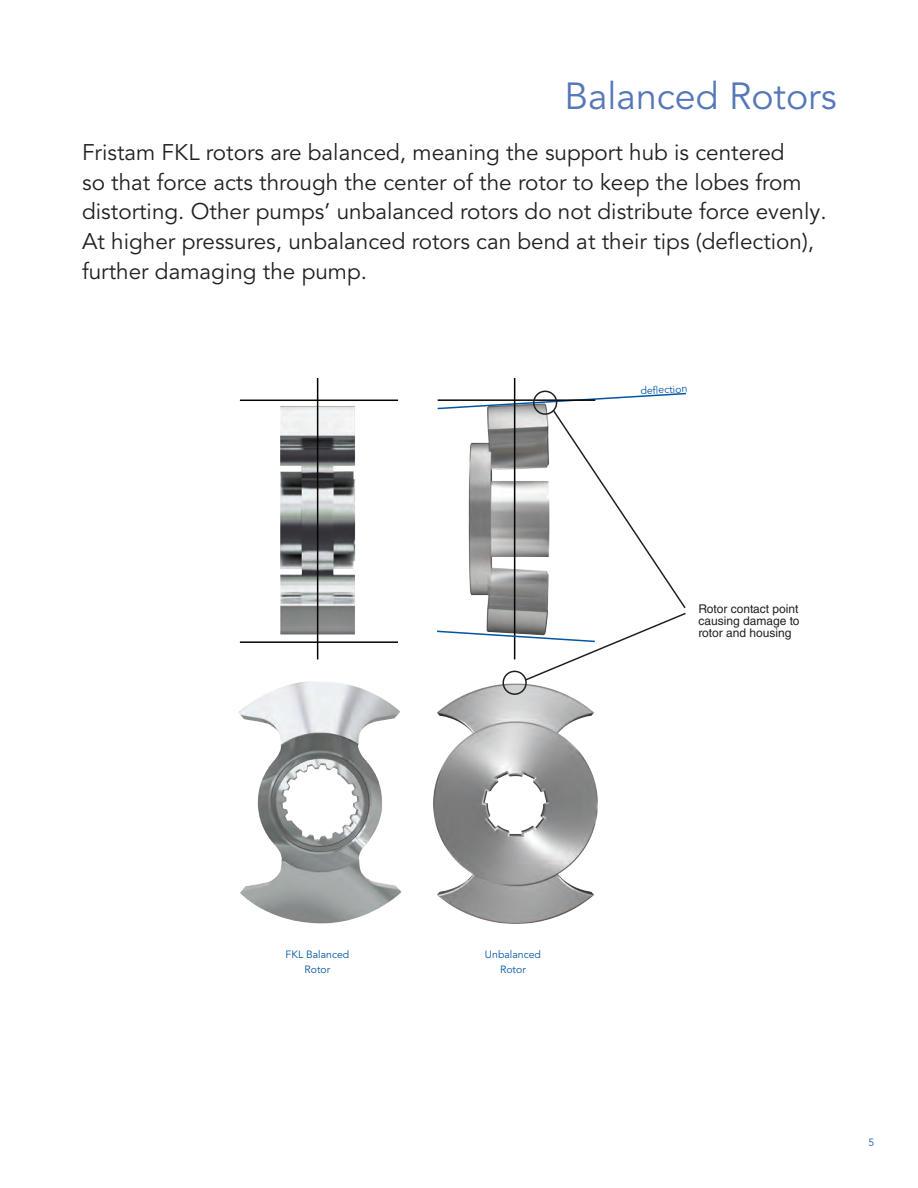
<style>
.page{position:relative;width:918px;height:1188px;background:#fff}
.page>*{position:absolute;margin:0;border:0;box-sizing:border-box;transform-origin:0 0}
.t1{font:37.5px "Avenir LT Pro";color:#5677b9}
.t2{font:22.5px/30px "Avenir LT Pro";color:#231f20}
.t3{font:12px/12px "Helvetica LT Std";color:#231f20;text-align:justify}
.t4{font:10.5px/15px "Avenir LT Pro";color:#0155a5;text-align:center}
.t5{font:10.5px "Avenir LT Pro";color:#235fab}
</style>
<div class="page">
<img style="left:255px;top:397px;width:124px;height:259px">
<img style="left:238px;top:681px;width:164px;height:243px">
<img style="left:433px;top:682px;width:165px;height:242px">
<hr style="left:317px;top:378px;width:1px;height:281px;background:#040503">
<hr style="left:240px;top:400px;width:158px;height:1px;background:#040503">
<hr style="left:240px;top:641px;width:158px;height:2px;background:#040503">
<hr style="left:514px;top:378px;width:1px;height:281px;background:#040503">
<div style="left:503px;top:671px;width:24px;height:24px;border:2px solid #231f20;border-radius:50%"></div>
<div style="left:533px;top:391px;width:24px;height:24px;border:2px solid #231f20;border-radius:50%"></div>
<svg style="left:437px;top:392px;width:249px;height:290px"></svg>
<h1 class="t1" style="left:565px;top:74px;width:274px">Balanced Rotors</h1>
<p class="t2" style="left:82px;top:137px;width:746px">Fristam FKL rotors are balanced, meaning the support hub is centered<br>so that force acts through the center of the rotor to keep the lobes from distorting. Other pumps’ unbalanced rotors do not distribute force evenly.<br>At higher pressures, unbalanced rotors can bend at their tips (deflection), further damaging the pump.</p>
<p class="t4" style="left:640px;top:383px;width:48px;rotate:-2deg">defl ection</p>
<p class="t3" style="left:698px;top:603px;width:103px">Rotor contact point causing damage to rotor and housing</p>
<p class="t4" style="left:286px;top:947px;width:65px">FKL Balanced<br>Rotor</p>
<p class="t4" style="left:485px;top:947px;width:58px">Unbalanced<br>Rotor</p>
<p class="t5" style="left:868px;top:1137px;width:7px">5</p>
</div>
